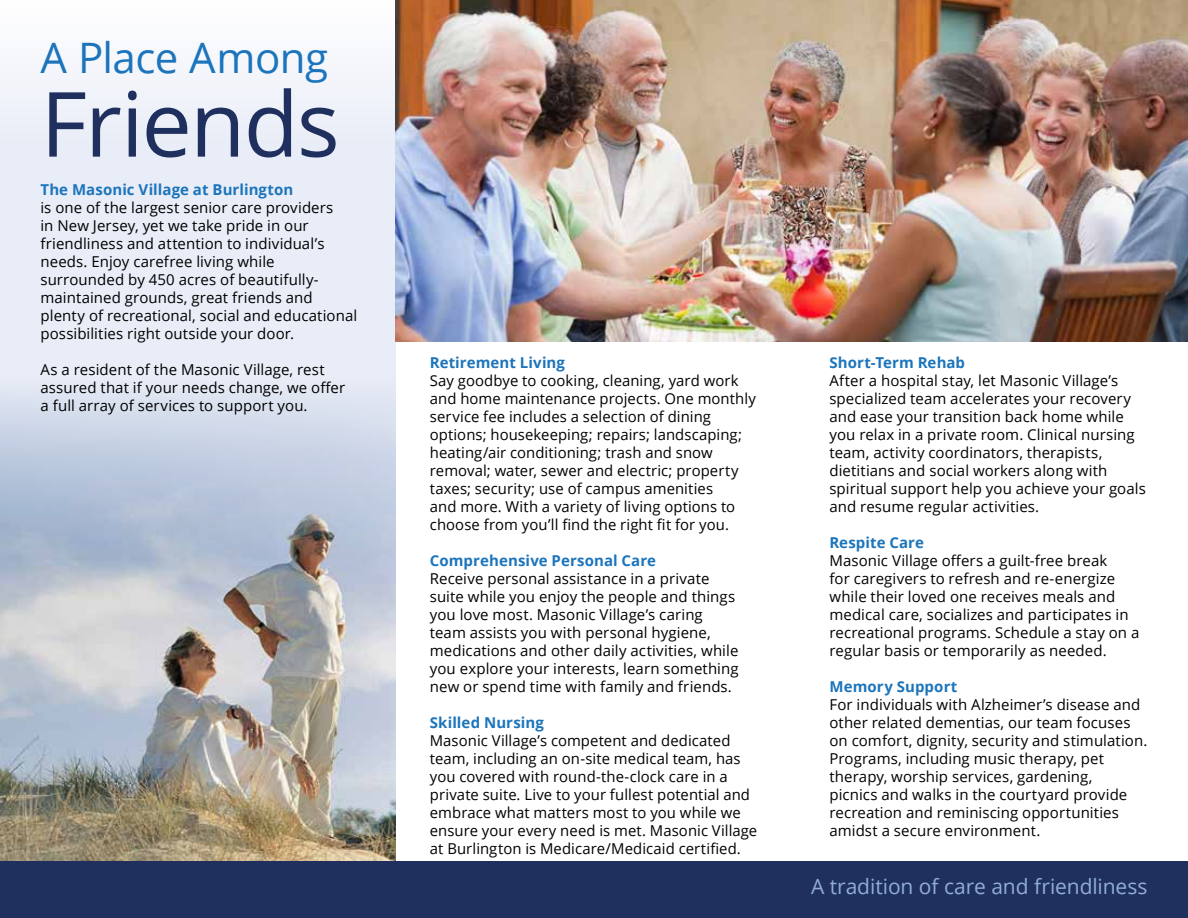
<style>
.page{position:relative;width:1188px;height:918px;background:#fff}
.page>*{position:absolute;margin:0;border:0;box-sizing:border-box;transform-origin:0 0}
.t1{font:90px "Open Sans";letter-spacing:-.02em;color:#1f305f}
.t2{font:42px "Open Sans";letter-spacing:-.01em;color:#1c75bc}
.t3{font:21px "Open Sans";letter-spacing:-.005em;color:#91acda}
.t4{font:15px/18px "Open Sans";letter-spacing:.005em;color:#000}
.t5{font:700 15px "Open Sans";letter-spacing:.005em;color:#1c75bc}
</style>
<div class="page">
<svg style="left:0;top:0;width:396px;height:378px;fill:#e9edf7"></svg>
<img style="left:0;top:378px;width:396px;height:484px">
<div style="left:0;top:862px;width:1188px;height:56px;background:#1f305f"></div>
<img style="left:396px;top:0;width:792px;height:341px">
<h2 class="t2" style="left:40px;top:29px;width:289px">A Place Among</h2>
<h1 class="t1" style="left:40px;top:62px;width:301px">Friends</h1>
<p class="t5" style="left:40px;top:179px;width:254px">The Masonic Village at Burlington</p>
<p class="t4" style="left:40px;top:198px;width:318px">is one of the largest senior care providers<br>in New Jersey, yet we take pride in our friendliness and attention to individual’s needs. Enjoy carefree living while surrounded by 450 acres of beautifully&shy;maintained grounds, great friends and plenty of recreational, social and educational possibilities right outside your door.</p>
<p class="t4" style="left:40px;top:360px;width:306px">As a resident of the Masonic Village, rest assured that if your needs change, we offer a full array of services to support you.</p>
<p class="t5" style="left:430px;top:352px;width:137px">Retirement Living</p>
<p class="t4" style="left:430px;top:371px;width:328px">Say goodbye to cooking, cleaning, yard work and home maintenance projects. One monthly service fee includes a selection of dining options; housekeeping; repairs; landscaping; heating/air conditioning; trash and snow removal; water, sewer and electric; property taxes; security; use of campus amenities<br>and more. With a variety of living options to choose from you’ll find the right fit for you.</p>
<p class="t5" style="left:430px;top:550px;width:228px">Comprehensive Personal Care</p>
<p class="t4" style="left:430px;top:569px;width:310px">Receive personal assistance in a private suite while you enjoy the people and things you love most. Masonic Village’s caring team assists you with personal hygiene, medications and other daily activities, while you explore your interests, learn something new or spend time with family and friends.</p>
<p class="t5" style="left:430px;top:712px;width:116px">Skilled Nursing</p>
<p class="t4" style="left:430px;top:731px;width:329px">Masonic Village’s competent and dedicated team, including an on-site medical team, has you covered with round-the-clock care in a private suite. Live to your fullest potential and embrace what matters most to you while we ensure your every need is met. Masonic Village at Burlington is Medicare/Medicaid certified.</p>
<p class="t5" style="left:829px;top:352px;width:137px">Short-Term Rehab</p>
<p class="t4" style="left:829px;top:371px;width:318px">After a hospital stay, let Masonic Village’s specialized team accelerates your recovery and ease your transition back home while you relax in a private room. Clinical nursing team, activity coordinators, therapists, dietitians and social workers along with spiritual support help you achieve your goals and resume regular activities.</p>
<p class="t5" style="left:829px;top:532px;width:96px">Respite Care</p>
<p class="t4" style="left:829px;top:551px;width:311px">Masonic Village offers a guilt-free break<br>for caregivers to refresh and re-energize while their loved one receives meals and medical care, socializes and participates in recreational programs. Schedule a stay on a regular basis or temporarily as needed.</p>
<p class="t5" style="left:829px;top:676px;width:130px">Memory Support</p>
<p class="t4" style="left:829px;top:695px;width:319px">For individuals with Alzheimer’s disease and other related dementias, our team focuses on comfort, dignity, security and stimulation.<br>Programs, including music therapy, pet therapy, worship services, gardening,<br>picnics and walks in the courtyard provide recreation and reminiscing opportunities amidst a secure environment.</p>
<h3 class="t3" style="left:811px;top:872px;width:338px">A tradition of care and friendliness</h3>
</div>
